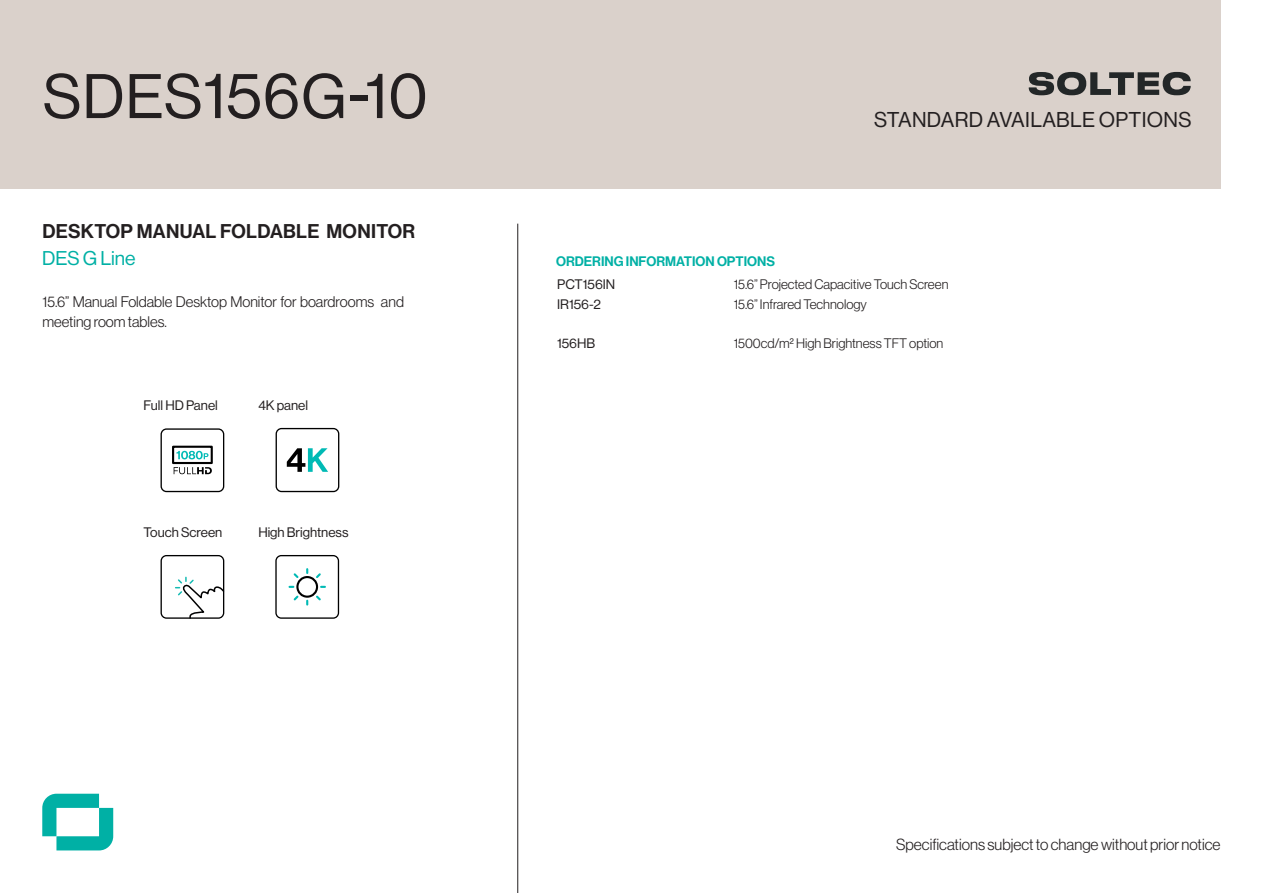
<style>
.page{position:relative;width:1263px;height:893px;background:#fff}
.page>*{position:absolute;margin:0;border:0;box-sizing:border-box;transform-origin:0 0}
.t1{font:61.5px "N Haas Grotesk DS Std 55 Rg";letter-spacing:.015em;color:#231f20}
.t2{font:21px "N Haas Grotesk DS Std 55 Rg";letter-spacing:.015em;color:#231f20}
.t3{font:19.5px "N Haas Grotesk DS Std 65 Md";letter-spacing:.015em;color:#231f20}
.t4{font:19.5px "N Haas Grotesk DS Std 55 Rg";color:#00b0a5}
.t5{font:15.75px "N Haas Grotesk DS Std 45 Lt";color:#231f20}
.t6{font:15px/19.8px "N Haas Grotesk DS Std 45 Lt";color:#231f20}
.t7{font:13.5px "N Haas Grotesk DS Std 45 Lt";color:#231f20}
.t8{font:13.5px "N Haas Grotesk DS Std 55 Rg";color:#231f20}
.t9{font:13.5px "N Haas Grotesk DS Std 65 Md";color:#00b0a5}
</style>
<div class="page">
<div style="left:0;top:0;width:1220px;height:188px;background:#dad1cb"></div>
<svg style="left:1029px;top:72px;width:162px;height:23px"></svg>
<hr style="left:517px;top:224px;width:1px;height:669px;background:#231f20">
<svg style="left:42px;top:794px;width:71px;height:56px"></svg>
<svg style="left:161px;top:555px;width:64px;height:64px"></svg>
<svg style="left:275px;top:555px;width:64px;height:64px"></svg>
<svg style="left:161px;top:428px;width:63px;height:64px"></svg>
<div style="left:172px;top:446px;width:41px;height:18px;border:2px solid #000"></div>
<svg style="left:276px;top:428px;width:63px;height:64px"></svg>
<p class="t1" style="left:43px;top:62px;width:386px">SDES156G-10</p>
<p class="t3" style="left:42px;top:219px;width:374px">DESKTOP MANUAL FOLDABLE MONITOR</p>
<p class="t4" style="left:42px;top:247px;width:95px">DES G Line</p>
<p class="t6" style="left:43px;top:292px;width:363px">15.6” Manual Foldable Desktop Monitor for boardrooms and meeting room tables.</p>
<p class="t8" style="left:144px;top:398px;width:76px">Full HD Panel</p>
<p class="t8" style="left:258px;top:398px;width:51px">4K panel</p>
<p class="t8" style="left:144px;top:524px;width:80px">Touch Screen</p>
<p class="t8" style="left:258px;top:524px;width:92px">High Brightness</p>
<p class="t2" style="left:874px;top:108px;width:319px">STANDARD AVAILABLE OPTIONS</p>
<p class="t9" style="left:556px;top:253px;width:221px">ORDERING INFORMATION OPTIONS</p>
<p class="t8" style="left:557px;top:277px;width:60px">PCT156IN</p>
<p class="t8" style="left:557px;top:296px;width:45px">IR156-2</p>
<p class="t8" style="left:557px;top:335px;width:40px">156HB</p>
<p class="t7" style="left:734px;top:277px;width:216px">15.6” Projected Capacitive Touch Screen</p>
<p class="t7" style="left:734px;top:296px;width:135px">15.6” Infrared Technology</p>
<p class="t7" style="left:734px;top:335px;width:211px">1500cd/m2 High Brightness TFT option</p>
<p class="t5" style="left:896px;top:835px;width:326px">Specifications subject to change without prior notice</p>
</div>
